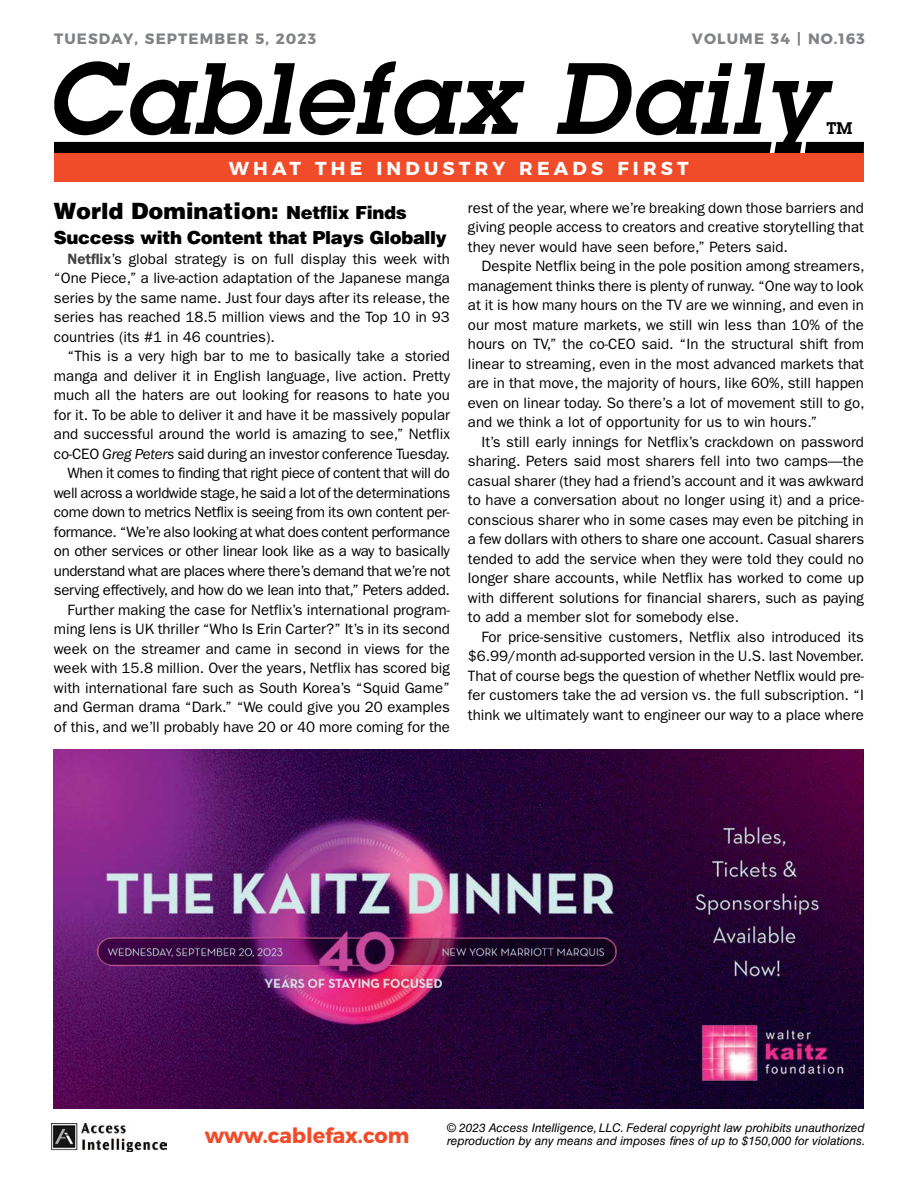
<style>
.page{position:relative;width:918px;height:1188px;background:#fff}
.page>*{position:absolute;margin:0;border:0;box-sizing:border-box;transform-origin:0 0}
.t1{font:italic 600 99px "Lubalin Graph Std";letter-spacing:.03em;color:#000}
.t2{font:900 22.5px "Helvetica LT Std";color:#000}
.t3{font:700 21px "Montserrat";color:#f04c2a}
.t4{font:700 18.75px "Montserrat";letter-spacing:.225em;color:#fff}
.t5{font:900 18px "Helvetica LT Std";letter-spacing:-.02em;color:#000}
.t6{font:600 16.5px "Lubalin Graph Std";color:#000}
.t7{font:15px/19.5px "ITC Franklin Gothic Std";color:#000;text-align:justify}
.t8{font:700 15px "Montserrat";letter-spacing:.075em;color:#808285}
.t9{font:italic 12px/13.5px "Helvetica LT Std";color:#000}
.s1{font-size:18px}
.s2{font-weight:600;color:#414042}
.s3{font-style:italic}
</style>
<div class="page">
<div style="left:54px;top:142px;width:718px;height:11px;background:#000"></div>
<svg style="left:805px;top:142px;width:59px;height:11px"></svg>
<div style="left:54px;top:153px;width:809px;height:29px;background:#f04c2a"></div>
<img style="left:52px;top:1123px;width:115px;height:29px">
<img style="left:53px;top:749px;width:810px;height:360px">
<p class="t8" style="left:54px;top:26px;width:264px">TUESDAY, SEPTEMBER 5, 2023</p>
<p class="t8" style="left:692px;top:26px;width:174px">VOLUME 34 | NO.163</p>
<h1 class="t1" style="left:46px;top:33px;width:779px">Cablefax Daily</h1>
<p class="t6" style="left:827px;top:117px;width:27px">TM</p>
<p class="t4" style="left:229px;top:153px;width:462px">WHAT THE INDUSTRY READS FIRST</p>
<h2 class="t2" style="left:54px;top:196px;width:354px">World Domination: <span class="s1">Netflix Finds</span></h2>
<p class="t5" style="left:54px;top:226px;width:394px">Success with Content that Plays Globally</p>
<p class="t7" style="left:54px;top:249px;width:398px;text-indent:14px"><span class="s2">Netflix</span>’s global strategy is on full display this week with “One Piece,” a live-action adaptation of the Japanese manga series by the same name. Just four days after its release, the series has reached 18.5 million views and the Top 10 in 93 countries (its #1 in 46 countries).</p>
<p class="t7" style="left:54px;top:346px;width:398px;text-align:right">“This is a very high bar to me to basically take a storied manga and deliver it in English language, live action. Pretty much all the haters are out looking for reasons to hate you for it. To be able to deliver it and have it be massively popular and successful around the world is amazing to see,” Netflix co-CEO <span class="s3">Greg Peters</span> said during an investor conference Tuesday.<br>When it comes to finding that right piece of content that will do well across a worldwide stage, he said a lot of the determinations come down to metrics Netflix is seeing from its own content per&shy;formance. “We’re also looking at what does content performance on other services or other linear look like as a way to basically understand what are places where there’s demand that we’re not serving effectively, and how do we lean into that,” Peters added.<br>Further making the case for Netflix’s international program&shy;ming lens is UK thriller “Who Is Erin Carter?” It’s in its second week on the streamer and came in second in views for the week with 15.8 million. Over the years, Netflix has scored big with international fare such as South Korea’s “Squid Game” and German drama “Dark.” “We could give you 20 examples of this, and we’ll probably have 20 or 40 more coming for the</p>
<p class="t7" style="left:468px;top:198px;width:398px">rest of the year, where we’re breaking down those barriers and giving people access to creators and creative storytelling that they never would have seen before,” Peters said.</p>
<p class="t7" style="left:468px;top:257px;width:398px;text-indent:14px">Despite Netflix being in the pole position among streamers, management thinks there is plenty of runway. “One way to look at it is how many hours on the TV are we winning, and even in our most mature markets, we still win less than 10% of the hours on TV,” the co-CEO said. “In the structural shift from linear to streaming, even in the most advanced markets that are in that move, the majority of hours, like 60%, still happen even on linear today. So there’s a lot of movement still to go, and we think a lot of opportunity for us to win hours.”</p>
<p class="t7" style="left:468px;top:432px;width:398px;text-indent:14px">It’s still early innings for Netflix’s crackdown on password sharing. Peters said most sharers fell into two camps—the casual sharer (they had a friend’s account and it was awkward to have a conversation about no longer using it) and a price&shy;conscious sharer who in some cases may even be pitching in a few dollars with others to share one account. Casual sharers tended to add the service when they were told they could no longer share accounts, while Netflix has worked to come up with different solutions for financial sharers, such as paying to add a member slot for somebody else.</p>
<p class="t7" style="left:468px;top:627px;width:398px;text-indent:14px">For price-sensitive customers, Netflix also introduced its $6.99/month ad-supported version in the U.S. last November.<br>That of course begs the question of whether Netflix would pre&shy;fer customers take the ad version vs. the full subscription. “I think we ultimately want to engineer our way to a place where</p>
<h3 class="t3" style="left:205px;top:1119px;width:206px">www.cablefax.com</h3>
<p class="t9" style="left:447px;top:1121px;width:420px">© 2023 Access Intelligence, LLC. Federal copyright law prohibits unauthorized reproduction by any means and imposes fines of up to $150,000 for violations.</p>
</div>
